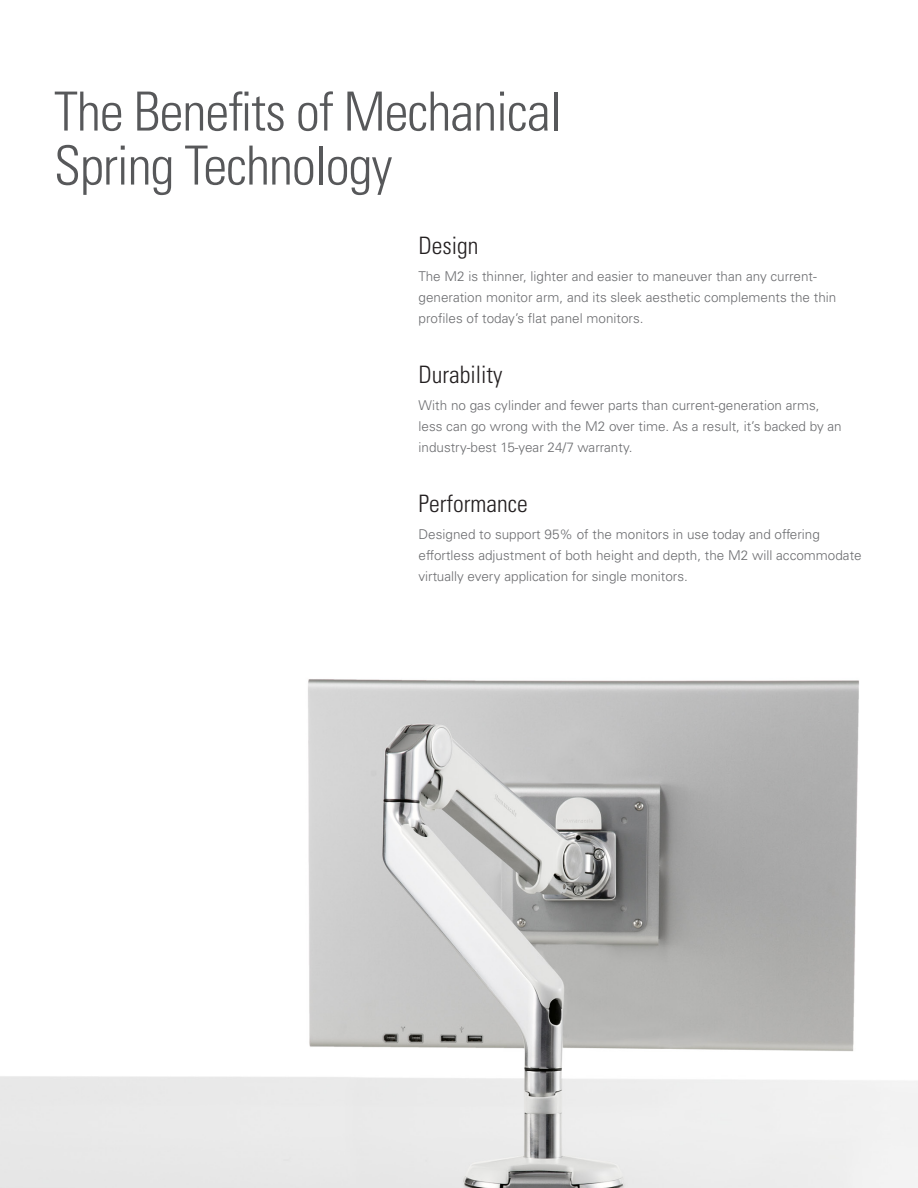
<style>
.page{position:relative;width:918px;height:1188px;background:#fff}
.page>*{position:absolute;margin:0;border:0;box-sizing:border-box;transform-origin:0 0}
.t1{font:300 condensed 54px/54px "Univers";letter-spacing:-.02em;color:#57585a}
.t2{font:300 condensed 24px "Univers";color:#231f20}
.t3{font:300 13.5px/21px "Univers";color:#6c6d70}
</style>
<div class="page">
<img style="left:0;top:679px;width:918px;height:509px">
<p class="t1" style="left:54px;top:85px;width:509px">The Benefits of Mechanical<br>Spring Technology</p>
<p class="t2" style="left:418px;top:231px;width:61px">Design</p>
<p class="t3" style="left:418px;top:266px;width:400px">The M2 is thinner, lighter and easier to maneuver than any current-</p>
<p class="t3" style="left:418px;top:287px;width:419px">generation monitor arm, and its sleek aesthetic complements the thin profiles of today’s flat panel monitors.</p>
<p class="t2" style="left:418px;top:360px;width:85px">Durability</p>
<p class="t3" style="left:418px;top:395px;width:425px">With no gas cylinder and fewer parts than current-generation arms, less can go wrong with the M2 over time. As a result, it’s backed by an industry-best 15-year 24/7 warranty.</p>
<p class="t2" style="left:418px;top:489px;width:111px">Performance</p>
<p class="t3" style="left:418px;top:524px;width:403px">Designed to support 95% of the monitors in use today and offering</p>
<p class="t3" style="left:418px;top:545px;width:445px">effortless adjustment of both height and depth, the M2 will accommodate virtually every application for single monitors.</p>
</div>
